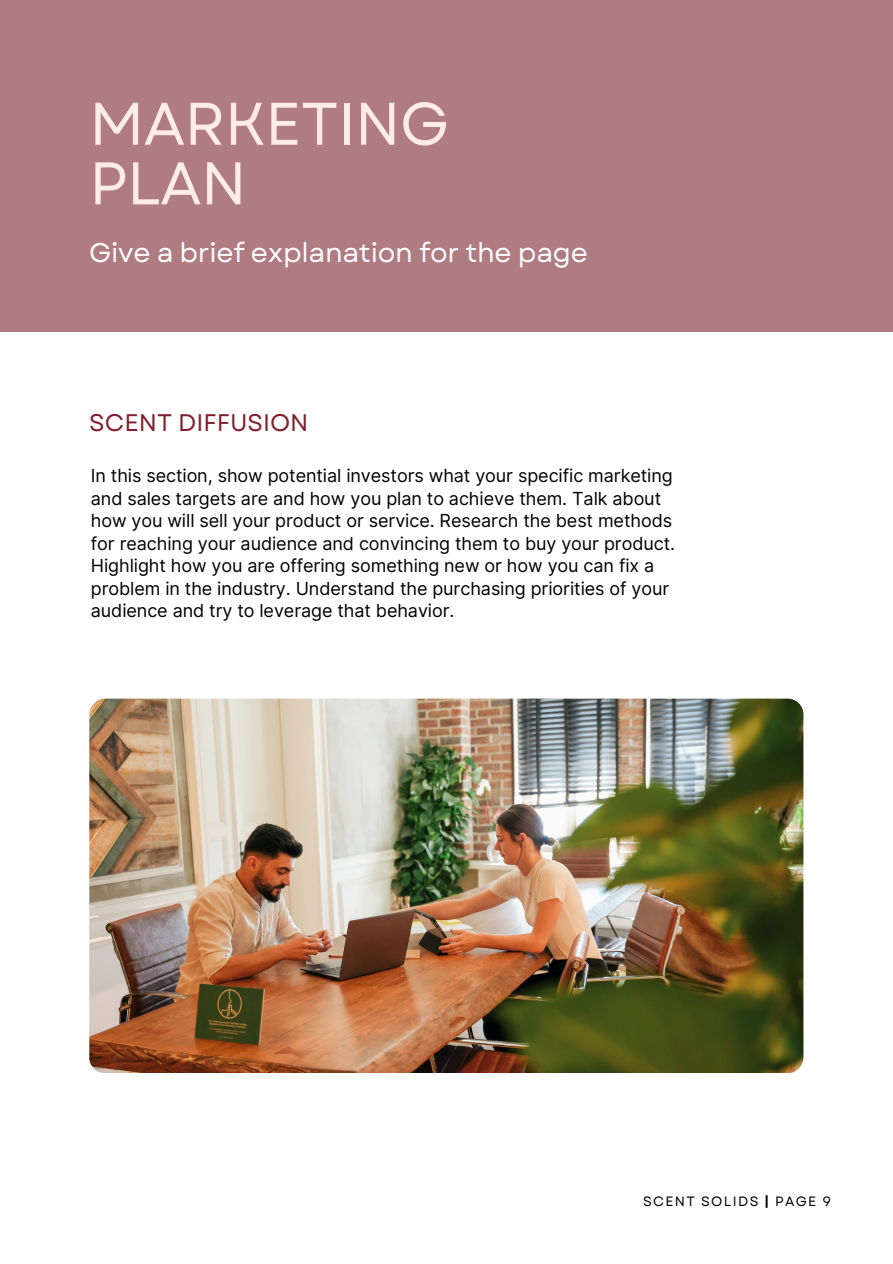
<style>
.page{position:relative;width:893px;height:1264px;background:#fff}
.page>*{position:absolute;margin:0;border:0;box-sizing:border-box;transform-origin:0 0}
.t1{font:60px/59.6px "Garet";letter-spacing:-.01em;color:#ffebe8}
.t2{font:27px "Garet";letter-spacing:-.01em;color:#fff}
.t3{font:24px "Garet";color:#821e2a}
.t4{font:18px/22.5px "Inter";letter-spacing:-.005em;color:#000001}
.t5{font:13.5px "Garet";letter-spacing:.1em;color:#000001}
.s1{font-weight:700}
</style>
<div class="page">
<div style="left:0;top:0;width:892px;height:331px;background:#af7c82"></div>
<img style="left:89px;top:698px;width:714px;height:374px;border-radius:16px">
<h1 class="t1" style="left:89px;top:94px;width:361px">MARKETING<br>PLAN</h1>
<h2 class="t2" style="left:89px;top:233px;width:500px">Give a brief explanation for the page</h2>
<h3 class="t3" style="left:89px;top:405px;width:221px">SCENT DIFFUSION</h3>
<p class="t4" style="left:91px;top:464px;width:586px">In this section, show potential investors what your specific marketing and sales targets are and how you plan to achieve them. Talk about how you will sell your product or service. Research the best methods for reaching your audience and convincing them to buy your product.<br>Highlight how you are offering something new or how you can fix a problem in the industry. Understand the purchasing priorities of your audience and try to leverage that behavior.</p>
<p class="t5" style="left:643px;top:1191px;width:189px">SCENT SOLIDS <span class="s1">|</span> PAGE 9</p>
</div>
